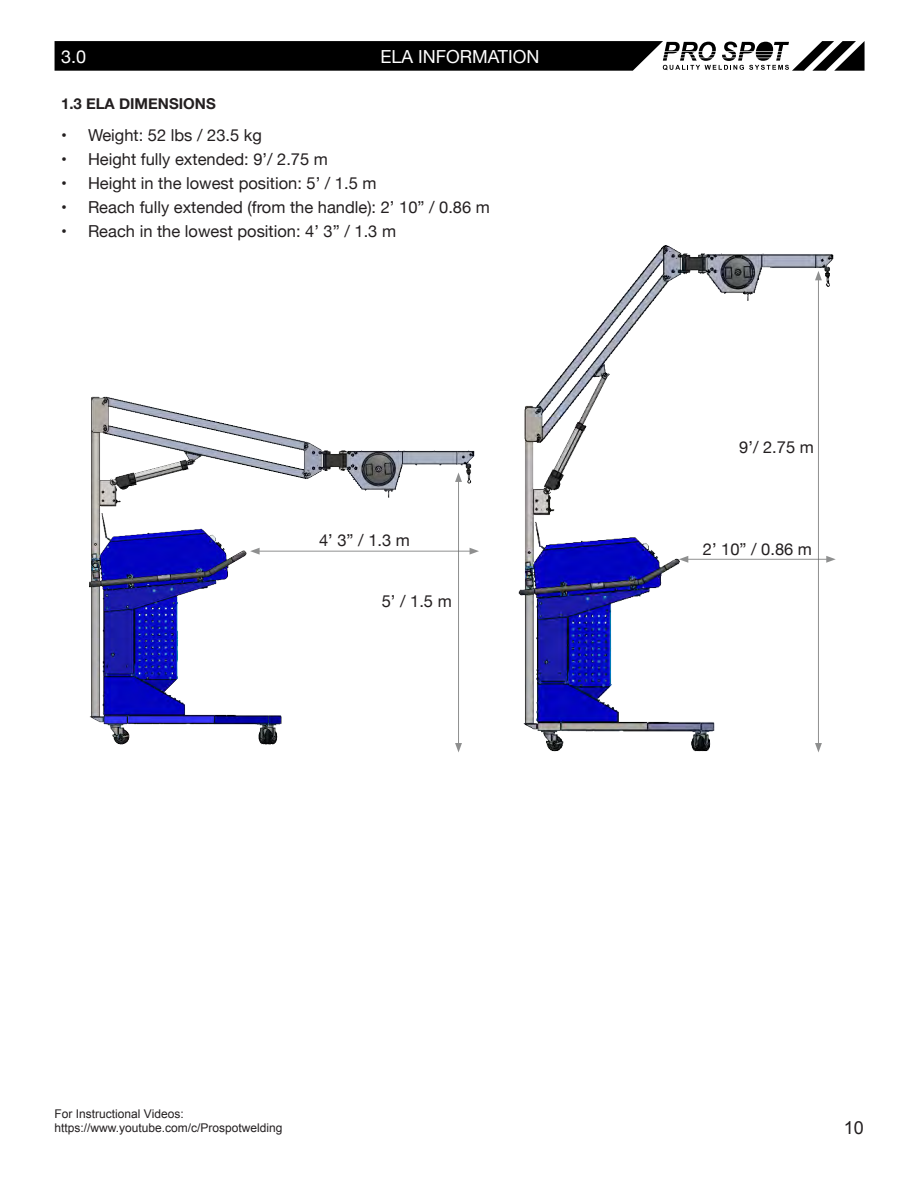
<style>
.page{position:relative;width:918px;height:1188px;background:#fff}
.page>*{position:absolute;margin:0;border:0;box-sizing:border-box;transform-origin:0 0}
.t1{font:18px "Helvetica Neue";color:#fff}
.t2{font:18px "Arial";color:#231f20}
.t3{font:16.5px "Helvetica Neue";color:#231f20}
.t4{font:700 15px "Helvetica Neue";color:#231f20}
.t5{font:12px "Arial";color:#231f20}
</style>
<div class="page">
<svg style="left:55px;top:41px;width:810px;height:30px;background:#2d2d2d"></svg>
<img style="left:89px;top:396px;width:386px;height:349px">
<img style="left:518px;top:245px;width:316px;height:507px">
<hr style="left:458px;top:480px;width:1px;height:265px;background:#656666">
<svg style="left:455px;top:472px;width:7px;height:10px"></svg>
<svg style="left:455px;top:743px;width:7px;height:9px"></svg>
<hr style="left:257px;top:551px;width:215px;height:1px;background:#656666">
<svg style="left:470px;top:548px;width:9px;height:7px"></svg>
<svg style="left:250px;top:548px;width:10px;height:7px"></svg>
<hr style="left:686px;top:559px;width:143px;height:1px;background:#656666">
<svg style="left:826px;top:556px;width:10px;height:7px"></svg>
<svg style="left:679px;top:556px;width:9px;height:7px"></svg>
<hr style="left:818px;top:278px;width:1px;height:467px;background:#656666">
<svg style="left:815px;top:271px;width:7px;height:9px"></svg>
<svg style="left:815px;top:743px;width:7px;height:9px"></svg>
<p class="t1" style="left:61px;top:43px;width:27px">3.0</p>
<p class="t1" style="left:381px;top:43px;width:161px">ELA INFORMATION</p>
<p class="t4" style="left:61px;top:92px;width:156px">1.3 ELA DIMENSIONS</p>
<p class="t3" style="left:61px;top:123px;width:202px">• Weight: 52 lbs / 23.5 kg</p>
<p class="t3" style="left:61px;top:147px;width:268px">• Height fully extended: 9’/ 2.75 m</p>
<p class="t3" style="left:61px;top:171px;width:317px">• Height in the lowest position: 5’ / 1.5 m</p>
<p class="t3" style="left:61px;top:195px;width:430px">• Reach fully extended (from the handle): 2’ 10” / 0.86 m</p>
<p class="t3" style="left:61px;top:219px;width:337px">• Reach in the lowest position: 4’ 3” / 1.3 m</p>
<p class="t3" style="left:319px;top:529px;width:92px">4’ 3” / 1.3 m</p>
<p class="t3" style="left:382px;top:589px;width:72px">5’ / 1.5 m</p>
<p class="t3" style="left:739px;top:436px;width:76px">9’/ 2.75 m</p>
<p class="t3" style="left:703px;top:537px;width:111px">2’ 10” / 0.86 m</p>
<p class="t5" style="left:55px;top:1106px;width:131px">For Instructional Videos:</p>
<p class="t5" style="left:55px;top:1120px;width:230px">https://www.youtube.com/c/Prospotwelding</p>
<p class="t2" style="left:844px;top:1116px;width:22px">10</p>
</div>
